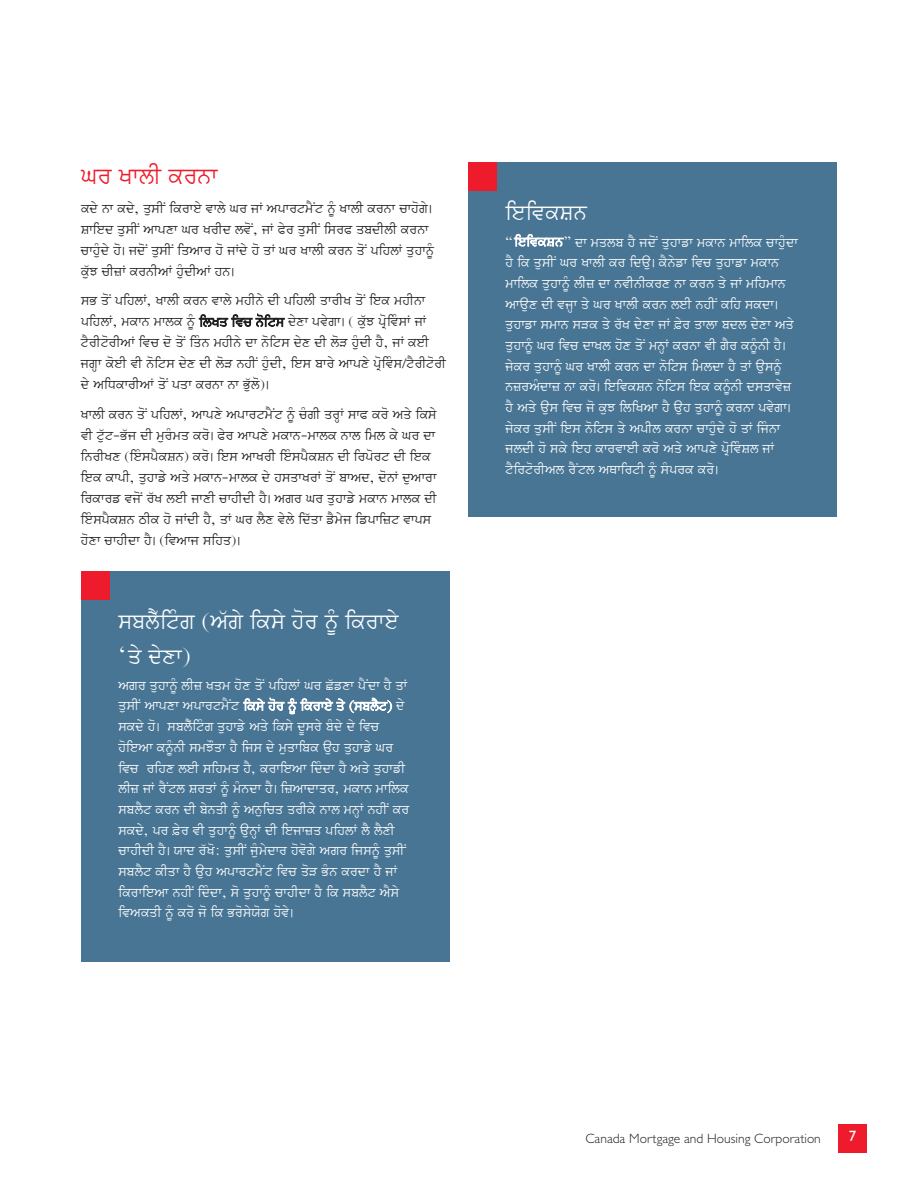
<style>
.page{position:relative;width:918px;height:1188px;background:#fff}
.page>*{position:absolute;margin:0;border:0;box-sizing:border-box;transform-origin:0 0}
.t1{font:24px "Samtol";color:#ee1b2c}
.t2{font:22.5px/34.5px "Samtol";color:#fff}
.t3{font:15px "Gill Sans Std";color:#fff}
.t4{font:13.5px/20.7px "Samtol";color:#fff}
.t5{font:13.5px/21px "Samtol";color:#231f20}
.t6{font:300 13.5px "Gill Sans Std";color:#231f20}
</style>
<div class="page">
<div style="left:838px;top:1124px;width:29px;height:29px;background:#ee1b2c"></div>
<div style="left:468px;top:162px;width:369px;height:354px;background:#487594"></div>
<div style="left:468px;top:162px;width:29px;height:29px;background:#ee1b2c"></div>
<div style="left:81px;top:571px;width:369px;height:391px;background:#487594"></div>
<div style="left:81px;top:571px;width:29px;height:28px;background:#ee1b2c"></div>
<h1 class="t1" style="left:81px;top:162px;width:138px">GR KFLI KRNF</h1>
<p class="t5" style="left:81px;top:199px;width:355px">KDY NF KDY, QUSIN IKRFEY VFLY GR JF APFRTMYNT Ƒ KFLI KRNF CFHOGY[ ÈFIED QUSIN AFPXF GR KRID LVON, JF PYR QUSIN ISRP QBDILI KRNF CFHUMDY HO[ JDON QUSIN IQAFR HO JFDY HO QF GR KFLI KRN QON PIHLF QUHFƑ KUWJ CIËF KRNIAF HUMDIAF HN[</p>
<p class="t5" style="left:81px;top:291px;width:367px">SB QON PIHLF, KFLI KRN VFLY MHINY DI PIHLI QFRIK QON IEK MHINF PIHLF, MKFN MFLK Ƒ ILKQ IVC NOITS DYXF PVYGF[ ( KUWJ PROIVMSF JF TYRITORIAF IVC DO QON IQMN MHINY DF NOITS DYX DI LOV HUMDI HY, JF KEI JGHF KOEI VI NOITS DYX DI LOV NHIN HUMDI, IES BFRY AFPXY PROIVMS/TYRITORI DY AIDKFRIAF QON PQF KRNF NF BUWLO)[</p>
<p class="t5" style="left:81px;top:404px;width:357px">KFLI KRN QON PIHLF, AFPXY APFRTMYNT Ƒ CMGI QRHF SFP KRO AQY IKSY VI TUWT-BWJ DI MURMMQ KRO[ PYR AFPXY MKFN-MFLK NFL IML KY GR DF INRIKX (IEMSPYKÈN) KRO[ IES AFKRI IEMSPYKÈN DI IRPORT DI IEK IEK KFPI, QUHFZY AQY MKFN-MFLK DY HSQFKRF QON BFAD, DONF DUAFRF IRKFRZ VJON RWK LEI JFXI CFHIDI HY[ AGR GR QUHFZY MKFN MFLK DI IEMSPYKÈN TIK HO JFDI HY, QF GR LYX VYLY IDWQF ZYMYJ IZPFIËT VFPS HOXF CFHIDF HY[ (IVAFJ SIHQ)[</p>
<h2 class="t2" style="left:118px;top:605px;width:282px">SBLYWITMG (AWGY IKSY HOR Ƒ IKRFEY ‘QY DYXF)</h2>
<p class="t4" style="left:118px;top:676px;width:292px">AGR QUHFƑ LIË KQM HOX QON PIHLF GR CWZXF PYNDF HYQF QUSIN AFPXF APFRTMYNT IKSY HOR Ƒ IKRFEY QY (SBLYT) DY SKDY HO[ SBLYWITMG QUHFZY AQY IKSY DUSRY BMDY DY IVC HOIEAF KƑNI SMJOQF HYIJS DY MUQFIBK AUH QUHFZY GR IVC RIHX LEI SIHMQ HY, KRFIEAF IDMDF HYAQY QUHFZI LIË JF RYNTL ÈRQF Ƒ MMNDF HY[ IËAFDFQR, MKFN MFILK SBLYT KRN DI BYNQI Ƒ ANUICQ QRIKY NFL MNHF NHIN KR SKDY, PR ÌYR VI QUHFƑ AUNHF DI IEJFËQ PIHLF LYLYXI CFHIDI HY[ XFD RWKO: QUSIN JUMMYDFR HOVOGY AGR IJSƑ QUSIN SBLYT KIQF HYAUH APFRTMYNT IVC QOV BMN KRDF HYJF IKRFIEAF NHIN IDMDF, SO QUHFƑ CFHIDF HYIK SBLYT AYSY IVAKQI Ƒ KRO JO IK BROSYXOG HOVY[</p>
<h2 class="t2" style="left:506px;top:197px;width:83px">IEIVKÈN</h2>
<p class="t4" style="left:506px;top:232px;width:294px">“IEIVKÈN” DF MQLB HYJDON QUHFZF MKFN MFILK CFHUMDF HYIK QUSIN GR KFLI KR IDAU[ KYNYZF IVC QUHFZF MKFN MFILK QUHFƑ LIË DF NVINIKRX NF KRN QY JF MIHMFN AFAUX DI VJHF QY GR KFLI KRN LEI NHIN KIH SKDF[ QUHFZF SMFN SVK QY RWK DYXF JF ÌYR QFLF BDL DYXF AQY QUHFƑ GR IVC DFKL HOX QON MNHF KRNF VI GYR KƑNI HY[ JYKR QUHFƑ GR KFLI KRN DF NOITS IMLDF HYQF AUSƑ NËRAMDFË NF KRO[ IEIVKÈN NOITS IEK KƑNI DSQFVYË HYAQY AUS IVC JO KUJ ILIKAF HYAUH QUHFƑ KRNF PVYGF[ JYKR QUSIN IES NOITS QY APIL KRNF CFHUMDY HO QF IJMNF JLDI HO SKY IEH KFRVFEI KRO AQY AFPXY PROIVMÈL JF TYIRTORIAL RYNTL AQFIRTI Ƒ SMPRK KRO[</p>
<p class="t6" style="left:585px;top:1133px;width:237px">Canada Mortgage and Housing Corporation</p>
<p class="t3" style="left:849px;top:1130px;width:9px">7</p>
</div>
